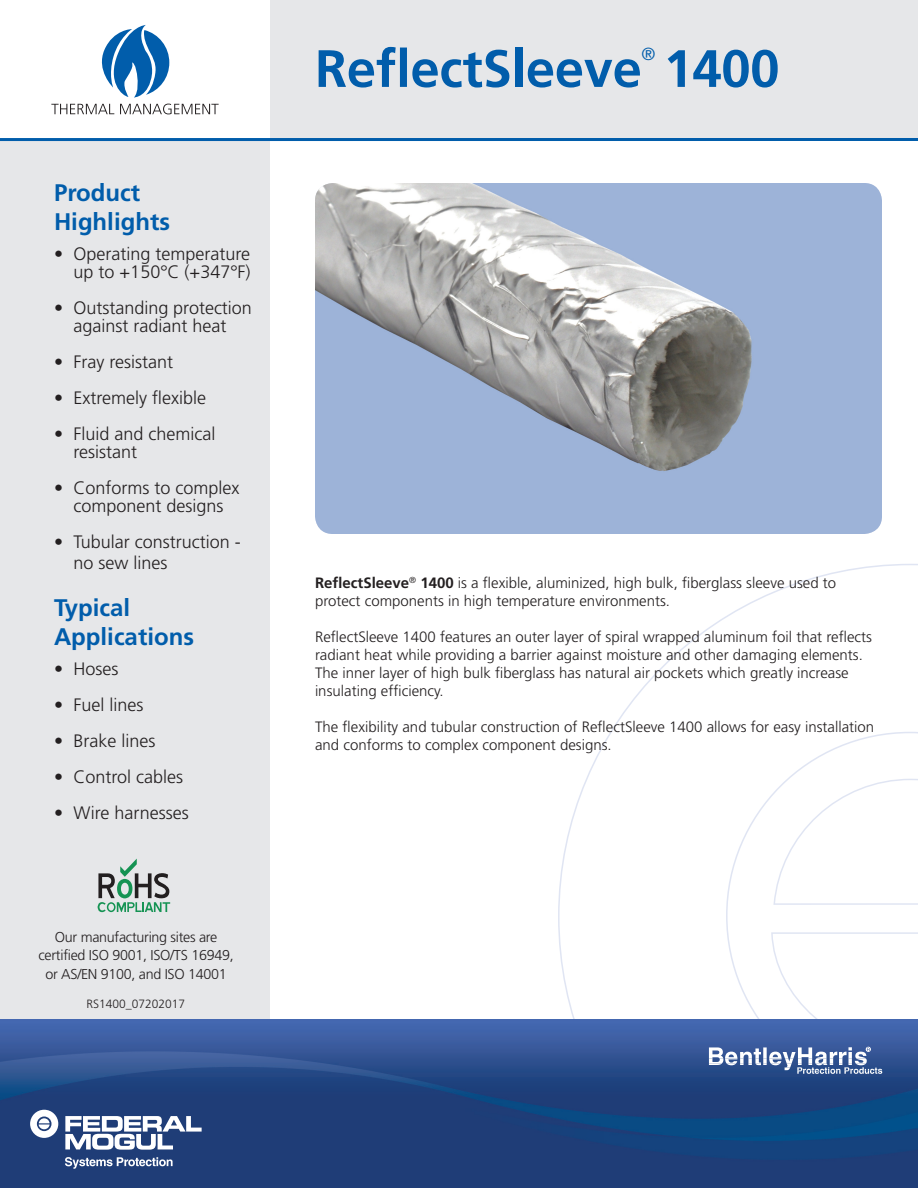
<style>
.page{position:relative;width:918px;height:1188px;background:#fff}
.page>*{position:absolute;margin:0;border:0;box-sizing:border-box;transform-origin:0 0}
.Product_Name{font:700 52.5px "Frutiger";letter-spacing:-.005em;color:#015dab}
.Sidebar_Head{font:700 24px/28.8px "Frutiger";color:#015dab}
.Sidebar_Bullet{font:300 18px/18px "Frutiger";color:#231f20;text-align:center}
.Product_Name-2{font:300 17.55px "Frutiger";color:#015dab}
.Body{font:300 15px/18px "Frutiger";color:#231f20}
.t1{font:300 14.25px/18.3px "Frutiger";letter-spacing:-.02em;color:#231f20;text-align:center}
.Body-2{font:300 12px "Frutiger";color:#231f20}
.s1{font-weight:700}
</style>
<div class="page">
<svg style="left:557px;top:564px;width:361px;height:456px"></svg>
<div style="left:0;top:140px;width:270px;height:888px;background:#e6e7e9"></div>
<div style="left:270px;top:0;width:648px;height:140px;background:#e6e7e9"></div>
<hr style="left:0;top:138px;width:918px;height:3px;background:#015dab">
<img style="left:0;top:1020px;width:918px;height:168px">
<svg style="left:30px;top:1110px;width:28px;height:28px"></svg>
<svg style="left:65px;top:1116px;width:137px;height:34px"></svg>
<svg style="left:65px;top:1157px;width:108px;height:12px"></svg>
<svg style="left:709px;top:778px;width:209px;height:296px"></svg>
<img style="left:315px;top:183px;width:567px;height:351px">
<svg style="left:101px;top:25px;width:68px;height:73px"></svg>
<svg style="left:51px;top:104px;width:63px;height:10px"></svg>
<svg style="left:120px;top:104px;width:99px;height:10px"></svg>
<svg style="left:98px;top:859px;width:72px;height:53px"></svg>
<p class="Sidebar_Head" style="left:54px;top:178px;width:117px">Product<br>Highlights</p>
<p class="Sidebar_Bullet" style="left:54px;top:245px;width:198px;text-align:right">• Operating temperature up to +150°C (+347°F)</p>
<p class="Sidebar_Bullet" style="left:54px;top:299px;width:200px">• Outstanding protection against radiant heat</p>
<p class="Sidebar_Bullet" style="left:54px;top:353px;width:121px">• Fray resistant</p>
<p class="Sidebar_Bullet" style="left:54px;top:389px;width:154px">• Extremely flexible</p>
<p class="Sidebar_Bullet" style="left:74px;top:425px;width:143px;text-align:left;text-indent:-20px">• Fluid and chemical resistant</p>
<p class="Sidebar_Bullet" style="left:54px;top:479px;width:187px">• Conforms to complex component designs</p>
<p class="Sidebar_Bullet" style="left:74px;top:531px;width:169px;line-height:21.6px;text-align:left;text-indent:-20px">• Tubular construction - no sew lines</p>
<p class="Sidebar_Head" style="left:54px;top:594px;width:141px">Typical<br>Applications</p>
<p class="Sidebar_Bullet" style="left:54px;top:660px;width:66px">• Hoses</p>
<p class="Sidebar_Bullet" style="left:54px;top:696px;width:91px">• Fuel lines</p>
<p class="Sidebar_Bullet" style="left:54px;top:732px;width:103px">• Brake lines</p>
<p class="Sidebar_Bullet" style="left:54px;top:768px;width:131px">• Control cables</p>
<p class="Sidebar_Bullet" style="left:54px;top:804px;width:136px">• Wire harnesses</p>
<p class="t1" style="left:39px;top:928px;width:197px">Our manufacturing sites are certified ISO 9001, ISO/TS 16949, or AS/EN 9100, and ISO 14001</p>
<p class="Body-2" style="left:87px;top:997px;width:100px">RS1400_07202017</p>
<p class="Product_Name" style="left:315px;top:38px;width:466px">ReflectSleeve 1400</p>
<p class="Product_Name-2" style="left:642px;top:44px;width:15px">®</p>
<p class="Body" style="left:315px;top:574px;width:523px"><span class="s1">ReflectSleeve</span><sup>®</sup> <span class="s1">1400</span> is a flexible, aluminized, high bulk, fiberglass sleeve used to protect components in high temperature environments.</p>
<p class="Body" style="left:315px;top:628px;width:559px">ReflectSleeve 1400 features an outer layer of spiral wrapped aluminum foil that reflects radiant heat while providing a barrier against moisture and other damaging elements.<br>The inner layer of high bulk fiberglass has natural air pockets which greatly increase insulating efficiency.</p>
<p class="Body" style="left:315px;top:718px;width:561px">The flexibility and tubular construction of ReflectSleeve 1400 allows for easy installation and conforms to complex component designs.</p>
</div>
